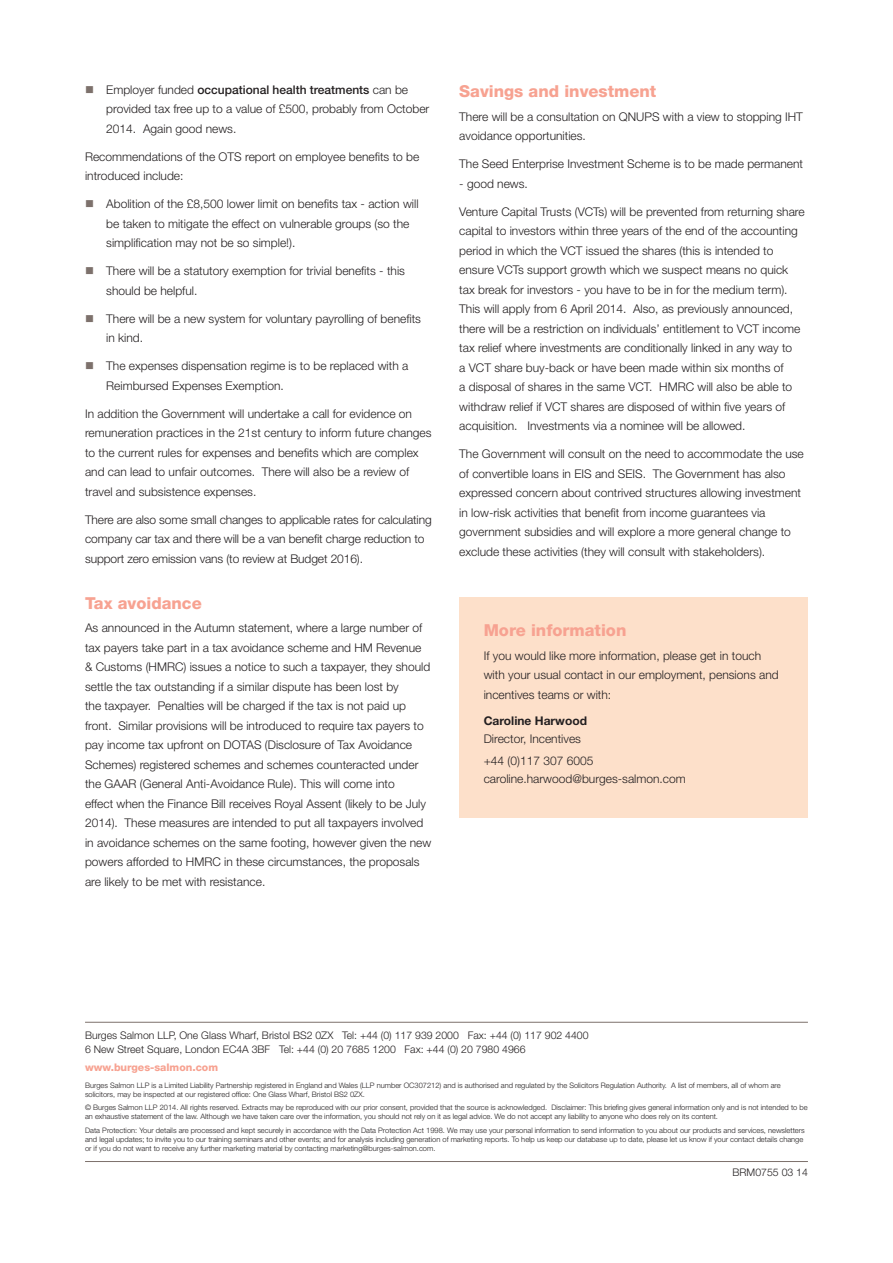
<style>
.page{position:relative;width:893px;height:1263px;background:#fff}
.page>*{position:absolute;margin:0;border:0;box-sizing:border-box;transform-origin:0 0}
.title_-_pink{font:800 16.5px "Helvetica Neue LT Std";color:#f7a291}
.bodytext{font:300 12px/19.5px "Helvetica Neue LT Std";color:#231f20}
.bodytext-2{font:700 12px "Helvetica Neue LT Std";color:#231f20}
.t1{font:300 10.5px/13.5px "Helvetica Neue LT Std";color:#231f20}
.t2{font:800 10.5px "Helvetica Neue LT Std";color:#f7a291}
.disclaimer{font:300 7.5px/9px "Helvetica Neue LT Std";color:#231f20}
.s1{font-weight:500}
</style>
<div class="page">
<hr style="left:85px;top:1161px;width:723px;height:1px;background:#7d716c">
<hr style="left:85px;top:1022px;width:723px;height:1px;background:#7d716c">
<div style="left:459px;top:597px;width:349px;height:220px;background:#fde0ca"></div>
<p class="bodytext" style="left:106px;top:79px;width:325px">Employer funded <span class="s1">occupational health treatments</span> can be provided tax free up to a value of £500, probably from October<br>2014. Again good news.</p>
<p class="bodytext" style="left:85px;top:146px;width:336px">Recommendations of the OTS report on employee benefits to be introduced include:</p>
<p class="bodytext" style="left:106px;top:194px;width:314px">Abolition of the £8,500 lower limit on benefits tax - action will be taken to mitigate the effect on vulnerable groups (so the simplification may not be so simple!).</p>
<p class="bodytext" style="left:106px;top:261px;width:300px">There will be a statutory exemption for trivial benefits - this should be helpful.</p>
<p class="bodytext" style="left:106px;top:308px;width:316px">There will be a new system for voluntary payrolling of benefits in kind.</p>
<p class="bodytext" style="left:106px;top:356px;width:304px">The expenses dispensation regime is to be replaced with a<br>Reimbursed Expenses Exemption.</p>
<p class="bodytext" style="left:85px;top:403px;width:348px">In addition the Government will undertake a call for evidence on remuneration practices in the 21st century to inform future changes to the current rules for expenses and benefits which are complex and can lead to unfair outcomes. There will also be a review of travel and subsistence expenses.</p>
<p class="bodytext" style="left:85px;top:509px;width:348px">There are also some small changes to applicable rates for calculating company car tax and there will be a van benefit charge reduction to support zero emission vans (to review at Budget 2016).</p>
<p class="title_-_pink" style="left:85px;top:593px;width:118px">Tax avoidance</p>
<p class="bodytext" style="left:85px;top:618px;width:348px">As announced in the Autumn statement, where a large number of tax payers take part in a tax avoidance scheme and HM Revenue &amp; Customs (HMRC) issues a notice to such a taxpayer, they should settle the tax outstanding if a similar dispute has been lost by<br>the taxpayer. Penalties will be charged if the tax is not paid up front. Similar provisions will be introduced to require tax payers to pay income tax upfront on DOTAS (Disclosure of Tax Avoidance Schemes) registered schemes and schemes counteracted under the GAAR (General Anti-Avoidance Rule). This will come into<br>effect when the Finance Bill receives Royal Assent (likely to be July 2014). These measures are intended to put all taxpayers involved in avoidance schemes on the same footing, however given the new powers afforded to HMRC in these circumstances, the proposals are likely to be met with resistance.</p>
<p class="title_-_pink" style="left:459px;top:81px;width:199px">Savings and investment</p>
<p class="bodytext" style="left:459px;top:106px;width:345px">There will be a consultation on QNUPS with a view to stopping IHT avoidance opportunities.</p>
<p class="bodytext" style="left:459px;top:154px;width:345px">The Seed Enterprise Investment Scheme is to be made permanent</p>
<p class="bodytext" style="left:459px;top:173px;width:70px">- good news.</p>
<p class="bodytext" style="left:459px;top:201px;width:347px">Venture Capital Trusts (VCTs) will be prevented from returning share capital to investors within three years of the end of the accounting period in which the VCT issued the shares (this is intended to ensure VCTs support growth which we suspect means no quick tax break for investors - you have to be in for the medium term).<br>This will apply from 6 April 2014. Also, as previously announced, there will be a restriction on individuals’ entitlement to VCT income tax relief where investments are conditionally linked in any way to<br>a VCT share buy-back or have been made within six months of<br>a disposal of shares in the same VCT. HMRC will also be able to withdraw relief if VCT shares are disposed of within five years of acquisition. Investments via a nominee will be allowed.</p>
<p class="bodytext" style="left:459px;top:444px;width:346px">The Government will consult on the need to accommodate the use of convertible loans in EIS and SEIS. The Government has also expressed concern about contrived structures allowing investment in low-risk activities that benefit from income guarantees via government subsidies and will explore a more general change to exclude these activities (they will consult with stakeholders).</p>
<p class="title_-_pink" style="left:484px;top:620px;width:144px">More information</p>
<p class="bodytext" style="left:484px;top:645px;width:296px">If you would like more information, please get in touch with your usual contact in our employment, pensions and incentives teams or with:</p>
<p class="bodytext-2" style="left:484px;top:713px;width:105px">Caroline Harwood</p>
<p class="bodytext" style="left:484px;top:729px;width:99px">Director, Incentives</p>
<p class="bodytext" style="left:484px;top:752px;width:204px;line-height:18px">+44 (0)117 307 6005 caroline.harwood@burges-salmon.com</p>
<p class="t1" style="left:85px;top:1029px;width:505px">Burges Salmon LLP, One Glass Wharf, Bristol BS2 0ZX Tel: +44 (0) 117 939 2000 Fax: +44 (0) 117 902 4400<br>6 New Street Square, London EC4A 3BF Tel: +44 (0) 20 7685 1200 Fax: +44 (0) 20 7980 4966</p>
<p class="t2" style="left:85px;top:1061px;width:135px">www.burges-salmon.com</p>
<p class="disclaimer" style="left:85px;top:1081px;width:697px">Burges Salmon LLP is a Limited Liability Partnership registered in England and Wales (LLP number OC307212) and is authorised and regulated by the Solicitors Regulation Authority. A list of members, all of whom are solicitors, may be inspected at our registered office: One Glass Wharf, Bristol BS2 0ZX.</p>
<p class="disclaimer" style="left:85px;top:1103px;width:724px">© Burges Salmon LLP 2014. All rights reserved. Extracts may be reproduced with our prior consent, provided that the source is acknowledged. Disclaimer: This briefing gives general information only and is not intended to be an exhaustive statement of the law. Although we have taken care over the information, you should not rely on it as legal advice. We do not accept any liability to anyone who does rely on its content.</p>
<p class="disclaimer" style="left:85px;top:1125px;width:721px">Data Protection: Your details are processed and kept securely in accordance with the Data Protection Act 1998. We may use your personal information to send information to you about our products and services, newsletters and legal updates; to invite you to our training seminars and other events; and for analysis including generation of marketing reports. To help us keep our database up to date, please let us know if your contact details change or if you do not want to receive any further marketing material by contacting marketing@burges-salmon.com.</p>
<p class="t1" style="left:733px;top:1165px;width:77px">BRM0755 03 14</p>
</div>
